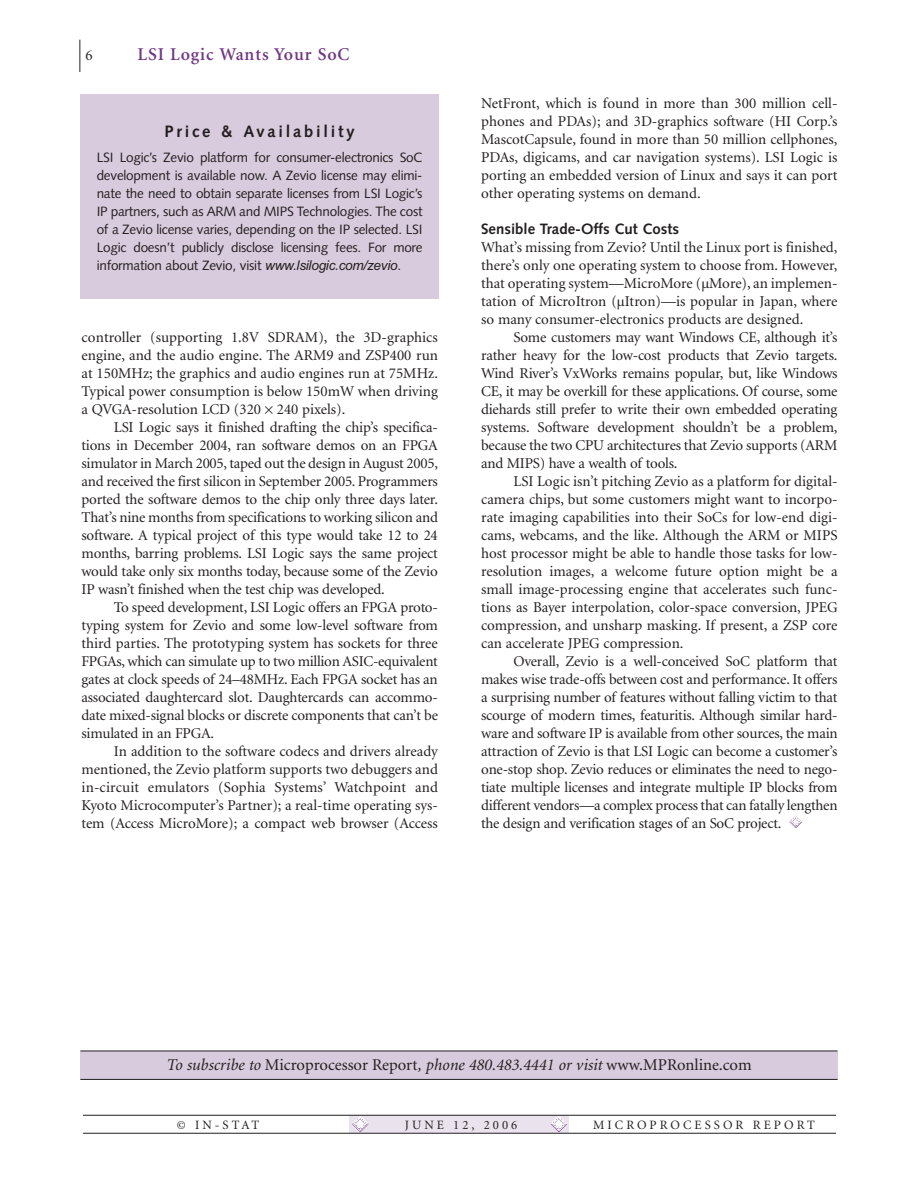
<style>
.page{position:relative;width:918px;height:1188px;background:#fff}
.page>*{position:absolute;margin:0;border:0;box-sizing:border-box;transform-origin:0 0}
.t1{font:600 18px "Minion";letter-spacing:.05em;color:#703783}
.t2{font:italic 16.5px "Minion";color:#231f20}
.t3{font:700 16.5px "Syntax";letter-spacing:.165em;color:#231f20}
.t4{font:15px/18px "Minion";letter-spacing:-.01em;color:#231f20;text-align:justify}
.t5{font:700 15px "Syntax";color:#231f20}
.t6{font:13.5px/18px "Syntax";letter-spacing:-.015em;color:#231f20;text-align:justify}
.t7{font:12.75px "Minion";letter-spacing:.24em;color:#231f20}
.s1{font-family:"Arial Italic MS"}
.s2{font-style:normal}
</style>
<div class="page">
<div style="left:350px;top:1116px;width:219px;height:17px;background:#eae3ed"></div>
<svg style="left:551px;top:1117px;width:16px;height:15px"></svg>
<svg style="left:352px;top:1117px;width:16px;height:15px"></svg>
<hr style="left:80px;top:40px;width:1px;height:32px;background:#231f20">
<svg style="left:790px;top:816px;width:12px;height:12px"></svg>
<hr style="left:83px;top:1115px;width:753px;height:1px;background:#231f20">
<hr style="left:83px;top:1133px;width:753px;height:1px;background:#231f20">
<div style="left:80px;top:1051px;width:758px;height:29px;background:#d7cbdd"></div>
<hr style="left:80px;top:1051px;width:758px;height:1px;background:#231f20">
<hr style="left:80px;top:1079px;width:758px;height:1px;background:#231f20">
<div style="left:81px;top:94px;width:358px;height:205px;background:#d7cbdd"></div>
<p class="t4" style="left:86px;top:47px;width:9px">6</p>
<p class="t1" style="left:137px;top:47px;width:214px">LSI Logic Wants Your SoC</p>
<p class="t3" style="left:165px;top:124px;width:192px">Price &amp; Availability</p>
<p class="t6" style="left:97px;top:150px;width:327px">LSI Logic’s Zevio platform for consumer-electronics SoC development is available now. A Zevio license may elimi&shy;nate the need to obtain separate licenses from LSI Logic’s IP partners, such as ARM and MIPS Technologies. The cost of a Zevio license varies, depending on the IP selected. LSI Logic doesn’t publicly disclose licensing fees. For more information about Zevio, visit <span class="s1">www.lsilogic.com/zevio</span>.</p>
<p class="t4" style="left:82px;top:329px;width:358px">controller (supporting 1.8V SDRAM), the 3D-graphics engine, and the audio engine. The ARM9 and ZSP400 run at 150MHz; the graphics and audio engines run at 75MHz.<br>Typical power consumption is below 150mW when driving a QVGA-resolution LCD (320 240 pixels).</p>
<p class="t4" style="left:82px;top:419px;width:358px;text-indent:32px">LSI Logic says it finished drafting the chip’s specifica&shy;tions in December 2004, ran software demos on an FPGA simulator in March 2005, taped out the design in August 2005, and received the first silicon in September 2005. Programmers ported the software demos to the chip only three days later.<br>That’s nine months from specifications to working silicon and software. A typical project of this type would take 12 to 24 months, barring problems. LSI Logic says the same project would take only six months today, because some of the Zevio IP wasn’t finished when the test chip was developed.</p>
<p class="t4" style="left:82px;top:599px;width:358px;text-indent:32px">To speed development, LSI Logic offers an FPGA proto&shy;typing system for Zevio and some low-level software from third parties. The prototyping system has sockets for three FPGAs, which can simulate up to two million ASIC-equivalent gates at clock speeds of 24–48MHz. Each FPGA socket has an associated daughtercard slot. Daughtercards can accommo&shy;date mixed-signal blocks or discrete components that can’t be simulated in an FPGA.</p>
<p class="t4" style="left:82px;top:743px;width:358px;text-indent:32px">In addition to the software codecs and drivers already mentioned, the Zevio platform supports two debuggers and in-circuit emulators (Sophia Systems’ Watchpoint and Kyoto Microcomputer’s Partner); a real-time operating sys&shy;tem (Access MicroMore); a compact web browser (Access</p>
<p class="t4" style="left:481px;top:95px;width:358px">NetFront, which is found in more than 300 million cell&shy;phones and PDAs); and 3D-graphics software (HI Corp.’s MascotCapsule, found in more than 50 million cellphones, PDAs, digicams, and car navigation systems). LSI Logic is porting an embedded version of Linux and says it can port other operating systems on demand.</p>
<p class="t5" style="left:481px;top:223px;width:199px">Sensible Trade-Offs Cut Costs</p>
<p class="t4" style="left:481px;top:239px;width:358px">What’s missing from Zevio? Until the Linux port is finished, there’s only one operating system to choose from. However, that operating system—MicroMore (µMore), an implemen&shy;tation of MicroItron (µItron)—is popular in Japan, where so many consumer-electronics products are designed.</p>
<p class="t4" style="left:481px;top:329px;width:358px;text-indent:32px">Some customers may want Windows CE, although it’s rather heavy for the low-cost products that Zevio targets.<br>Wind River’s VxWorks remains popular, but, like Windows CE, it may be overkill for these applications. Of course, some diehards still prefer to write their own embedded operating systems. Software development shouldn’t be a problem, because the two CPU architectures that Zevio supports (ARM and MIPS) have a wealth of tools.</p>
<p class="t4" style="left:481px;top:473px;width:358px;text-indent:32px">LSI Logic isn’t pitching Zevio as a platform for digital&shy;camera chips, but some customers might want to incorpo&shy;rate imaging capabilities into their SoCs for low-end digi&shy;cams, webcams, and the like. Although the ARM or MIPS host processor might be able to handle those tasks for low&shy;resolution images, a welcome future option might be a small image-processing engine that accelerates such func&shy;tions as Bayer interpolation, color-space conversion, JPEG compression, and unsharp masking. If present, a ZSP core can accelerate JPEG compression.</p>
<p class="t4" style="left:481px;top:653px;width:358px;text-indent:32px">Overall, Zevio is a well-conceived SoC platform that makes wise trade-offs between cost and performance. It offers a surprising number of features without falling victim to that scourge of modern times, featuritis. Although similar hard&shy;ware and software IP is available from other sources, the main attraction of Zevio is that LSI Logic can become a customer’s one-stop shop. Zevio reduces or eliminates the need to nego&shy;tiate multiple licenses and integrate multiple IP blocks from different vendors—a complex process that can fatally lengthen the design and verification stages of an SoC project.</p>
<p class="t2" style="left:166px;top:1059px;width:587px">To subscribe to <span class="s2">Microprocessor Report</span>, phone 480.483.4441 or visit <span class="s2">www.MPRonline.com</span></p>
<p class="t7" style="left:177px;top:1120px;width:84px">© IN-STAT</p>
<p class="t7" style="left:405px;top:1120px;width:114px">JUNE 12, 2006</p>
<p class="t7" style="left:593px;top:1120px;width:223px">MICROPROCESSOR REPORT</p>
</div>
